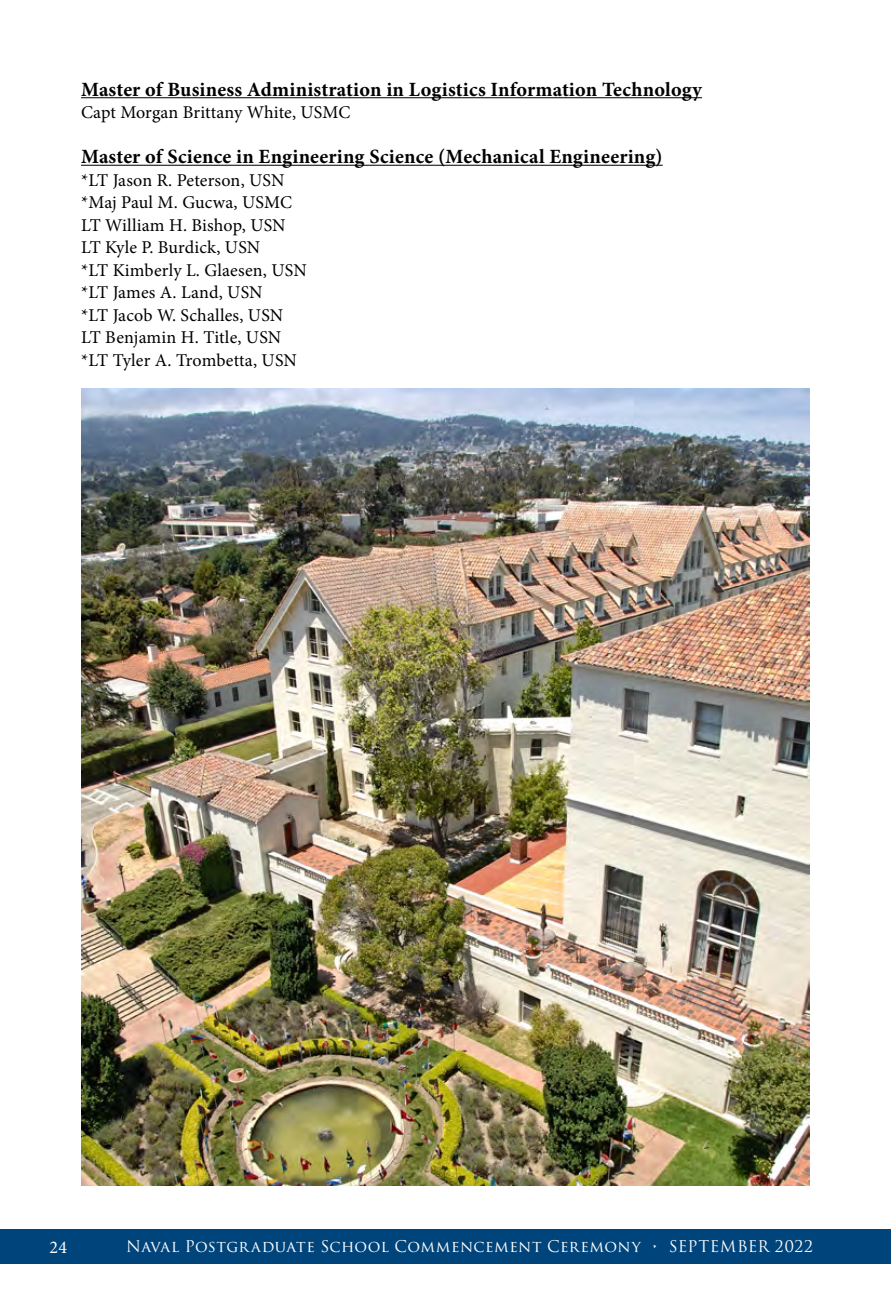
<style>
.page{position:relative;width:891px;height:1296px;background:#fff}
.page>*{position:absolute;margin:0;border:0;box-sizing:border-box;transform-origin:0 0}
.t1{font:700 20.25px "Minion Pro";letter-spacing:.01em;color:#000}
.t2{font:18px "Minion Pro";letter-spacing:.005em;color:#000}
.t3{font:18px "Minion Pro";color:#fff}
.t4{font:15.75px "Trajan Pro 3";letter-spacing:.02em;color:#fff}
</style>
<div class="page">
<div style="left:0;top:1230px;width:891px;height:34px;background:#00447c"></div>
<hr style="left:81px;top:97px;width:621px;height:1px;background:#000">
<hr style="left:81px;top:165px;width:582px;height:1px;background:#000">
<img style="left:81px;top:389px;width:729px;height:797px">
<p class="t1" style="left:81px;top:75px;width:623px">Master of Business Administration in Logistics Information Technology</p>
<p class="t2" style="left:81px;top:100px;width:271px">Capt Morgan Brittany White, USMC</p>
<p class="t1" style="left:81px;top:142px;width:583px">Master of Science in Engineering Science (Mechanical Engineering)</p>
<p class="t2" style="left:81px;top:168px;width:205px">*LT Jason R. Peterson, USN</p>
<p class="t2" style="left:81px;top:190px;width:213px">*Maj Paul M. Gucwa, USMC</p>
<p class="t2" style="left:81px;top:213px;width:206px">LT William H. Bishop, USN</p>
<p class="t2" style="left:81px;top:235px;width:181px">LT Kyle P. Burdick, USN</p>
<p class="t2" style="left:81px;top:258px;width:227px">*LT Kimberly L. Glaesen, USN</p>
<p class="t2" style="left:81px;top:280px;width:183px">*LT James A. Land, USN</p>
<p class="t2" style="left:81px;top:303px;width:204px">*LT Jacob W. Schalles, USN</p>
<p class="t2" style="left:81px;top:325px;width:202px">LT Benjamin H. Title, USN</p>
<p class="t2" style="left:81px;top:348px;width:217px">*LT Tyler A. Trombetta, USN</p>
<p class="t3" style="left:50px;top:1235px;width:19px">24</p>
<p class="t4" style="left:126px;top:1236px;width:689px">Naval Postgraduate School Commencement Ceremony • SEPTEMBER 2022</p>
</div>
